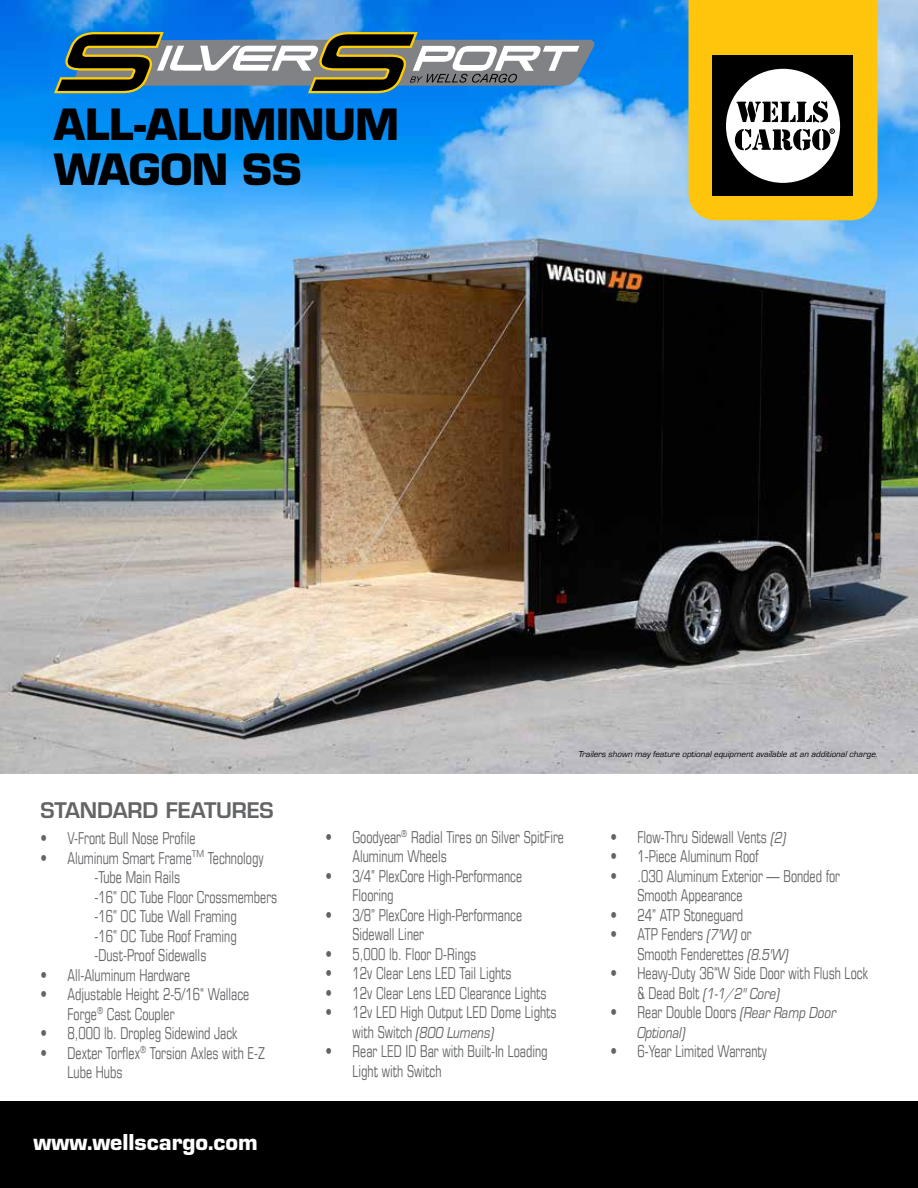
<style>
.page{position:relative;width:918px;height:1188px;background:#fff}
.page>*{position:absolute;margin:0;border:0;box-sizing:border-box;transform-origin:0 0}
.t1{font:700 42px/45px "Eurostile LT Std";letter-spacing:-.015em;color:#000}
.t2{font:900 24px "Eurostile";color:#fff}
.t3{font:600 21px "Eurostile LT Std";letter-spacing:-.01em;color:#636466}
.t4{font:condensed 16.5px/19.5px "Eurostile LT";color:#636466;scale:.8 1}
.t5{font:italic 16.5px "Eurostile";color:#636466;scale:.8 1}
.t6{font:italic 9px "Eurostile";color:#000}
.s1{font-family:"Eurostile LT";font-style:normal;font-stretch:condensed}
.s2{font-family:"Eurostile";font-style:italic;font-stretch:normal}
</style>
<div class="page">
<div style="left:0;top:1102px;width:918px;height:86px;background:#000"></div>
<img style="left:0;top:0;width:918px;height:773px">
<svg style="left:688px;top:0;width:190px;height:220px"></svg>
<svg style="left:54px;top:32px;width:540px;height:61px;background:#6a7e86"></svg>
<h1 class="t1" style="left:54px;top:102px;width:347px">ALL-ALUMINUM<br>WAGON SS</h1>
<p class="t3" style="left:40px;top:797px;width:235px">STANDARD FEATURES</p>
<p class="t4" style="left:40px;top:828px;width:195px">• V-Front Bull Nose Profile</p>
<p class="t4" style="left:95px;top:848px;width:230px;text-indent:-54px">• Aluminum Smart Frame<sup>TM</sup> Technology -Tube Main Rails<br>-16” OC Tube Floor Crossmembers -16” OC Tube Wall Framing<br>-16” OC Tube Roof Framing -Dust-Proof Sidewalls</p>
<p class="t4" style="left:41px;top:965px;width:189px">• All-Aluminum Hardware</p>
<p class="t4" style="left:67px;top:984px;width:229px;text-indent:-27px">• Adjustable Height 2-5/16" Wallace<br>Forge<sup>®</sup> Cast Coupler</p>
<p class="t4" style="left:40px;top:1023px;width:248px">• 8,000 lb. Dropleg Sidewind Jack</p>
<p class="t4" style="left:68px;top:1043px;width:248px;text-indent:-27px">• Dexter Torflex<sup>®</sup> Torsion Axles with E-Z<br>Lube Hubs</p>
<h2 class="t2" style="left:34px;top:1125px;width:226px">www.wellscargo.com</h2>
<p class="t6" style="left:578px;top:748px;width:301px">Trailers shown may feature optional equipment available at an additional charge.</p>
<p class="t4" style="left:353px;top:827px;width:266px;text-indent:-27px">• Goodyear<sup>®</sup> Radial Tires on Silver SpitFire<br>Aluminum Wheels</p>
<p class="t4" style="left:353px;top:866px;width:214px;text-indent:-27px">• 3/4” PlexCore High-Performance<br>Flooring</p>
<p class="t4" style="left:353px;top:905px;width:214px;text-indent:-27px">• 3/8” PlexCore High-Performance<br>Sidewall Liner</p>
<p class="t4" style="left:326px;top:944px;width:190px">• 5,000 lb. Floor D-Rings</p>
<p class="t4" style="left:326px;top:963px;width:234px">• 12v Clear Lens LED Tail Lights</p>
<p class="t4" style="left:326px;top:983px;width:278px">• 12v Clear Lens LED Clearance Lights</p>
<p class="t4" style="left:326px;top:1002px;width:290px">• 12v LED High Output LED Dome Lights</p>
<p class="t5" style="left:353px;top:1021px;width:178px"><span class="s1">with Switch</span> (800 Lumens)</p>
<p class="t4" style="left:353px;top:1041px;width:245px;text-indent:-27px">• Rear LED ID Bar with Built-In Loading<br>Light with Switch</p>
<p class="t4" style="left:610px;top:827px;width:221px">• Flow-Thru Sidewall Vents <span class="s2">(2)</span></p>
<p class="t4" style="left:610px;top:847px;width:187px">• 1-Piece Aluminum Roof</p>
<p class="t4" style="left:637px;top:866px;width:255px;text-indent:-27px">• .030 Aluminum Exterior — Bonded for<br>Smooth Appearance</p>
<p class="t4" style="left:610px;top:905px;width:168px">• 24” ATP Stoneguard</p>
<p class="t4" style="left:637px;top:925px;width:190px;text-indent:-27px">• ATP Fenders <span class="s2">(7'W)</span> or<br>Smooth Fenderettes <span class="s2">(8.5'W)</span></p>
<p class="t4" style="left:610px;top:964px;width:323px">• Heavy-Duty 36"W Side Door with Flush Lock</p>
<p class="t5" style="left:637px;top:983px;width:179px"><span class="s1">&amp; Dead Bolt</span> (1-1/2" Core)</p>
<p class="t4" style="left:610px;top:1003px;width:284px">• Rear Double Doors <span class="s2">(Rear Ramp Door</span></p>
<p class="t5" style="left:637px;top:1022px;width:61px">Optional)</p>
<p class="t4" style="left:610px;top:1042px;width:197px">• 6-Year Limited Warranty</p>
</div>
